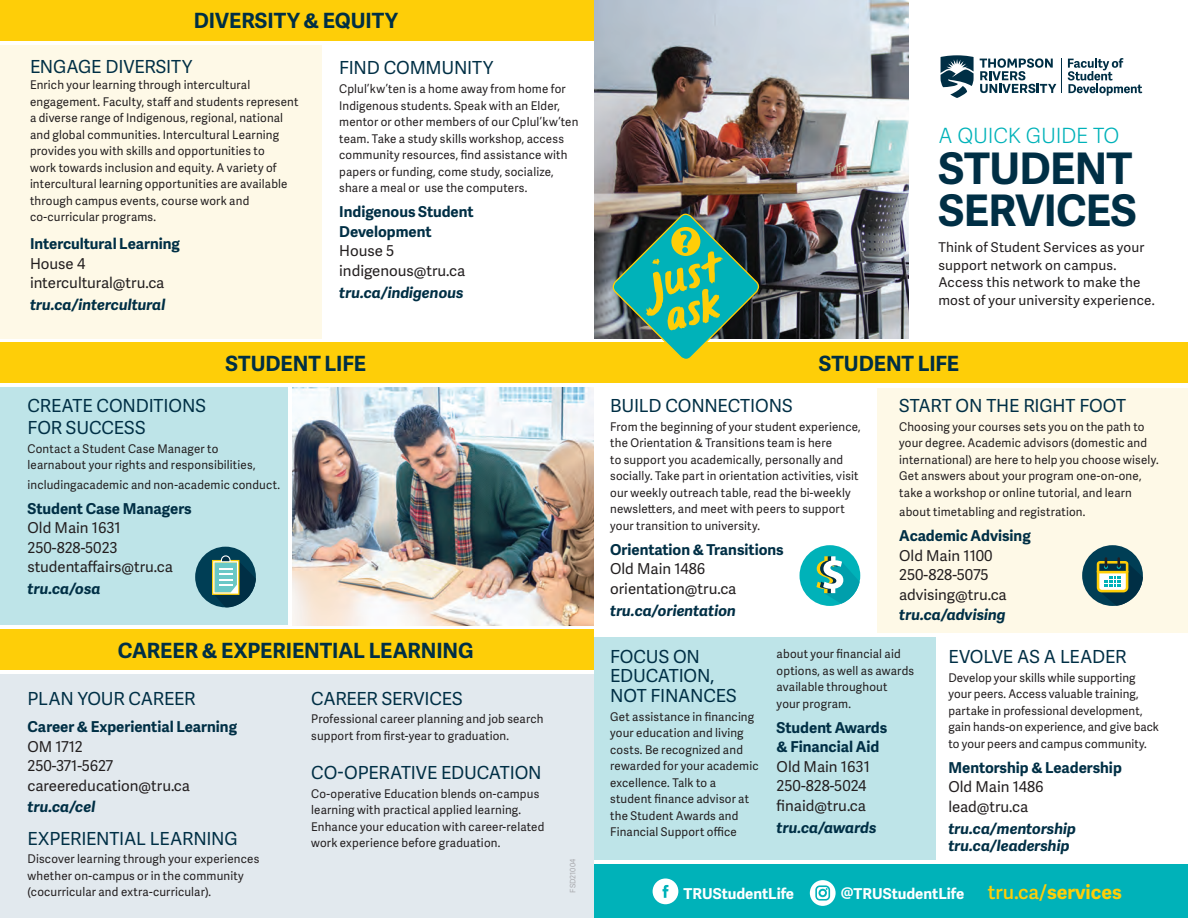
<style>
.page{position:relative;width:1188px;height:918px;background:#fff}
.page>*{position:absolute;margin:0;border:0;box-sizing:border-box;transform-origin:0 0}
.t1{font:700 43.5px/42px "Adelle Sans";letter-spacing:-.015em;color:#002f45}
.t2{font:700 21px "Adelle Sans";letter-spacing:-.005em;color:#002f45}
.t3{font:300 21px "Adelle Sans";letter-spacing:-.015em;color:#00b2b9}
.t4{font:18px/19.5px "Adelle Sans";letter-spacing:-.01em;color:#002f45}
.t5{font:15px/19.5px "Adelle Sans";color:#231f20}
.t6{font:700 15px/19.5px "Adelle Sans";color:#002f45}
.t7{font:italic 700 15px/17.1px "Adelle Sans";color:#002f45}
.t8{font:700 15px "Adelle Sans";color:#fff}
.t9{font:13.5px/18px "Adelle Sans";letter-spacing:.01em;color:#231f20}
.t10{font:12px/16.5px "Adelle Sans";letter-spacing:.015em;color:#231f20;scale:.96 1}
.t11{font:7.5px "Adelle Sans";color:#a8a9ad}
.s1{font-weight:600;font-size:19.5px;color:#fece08}
.s2{font-size:19.5px;color:#fece08}
</style>
<div class="page">
<img style="left:594px;top:0;width:315px;height:339px">
<div style="left:878px;top:388px;width:310px;height:244px;background:#fef9e7"></div>
<div style="left:0;top:388px;width:288px;height:237px;background:#bee4e8"></div>
<div style="left:0;top:630px;width:594px;height:40px;background:#fece08"></div>
<div style="left:0;top:45px;width:322px;height:294px;background:#fef9e7"></div>
<div style="left:594px;top:637px;width:341px;height:223px;background:#bee4e8"></div>
<div style="left:0;top:675px;width:594px;height:243px;background:#e2e9ee"></div>
<div style="left:0;top:343px;width:1188px;height:40px;background:#fece08"></div>
<div style="left:594px;top:864px;width:594px;height:54px;background:#00b2b9"></div>
<svg style="left:653px;top:879px;width:25px;height:25px"></svg>
<div style="left:810px;top:880px;width:26px;height:26px;background:#fff;border-radius:50%"></div>
<svg style="left:815px;top:885px;width:15px;height:16px"></svg>
<img style="left:292px;top:388px;width:302px;height:237px">
<div style="left:0;top:0;width:594px;height:40px;background:#fece08"></div>
<div style="left:195px;top:547px;width:61px;height:60px;background:#003e55;border-radius:50%"></div>
<svg style="left:212px;top:555px;width:44px;height:53px"></svg>
<div style="left:800px;top:545px;width:60px;height:61px;background:#00b2b9;border-radius:50%"></div>
<svg style="left:816px;top:556px;width:44px;height:48px"></svg>
<div style="left:1082px;top:545px;width:61px;height:61px;background:#003e55;border-radius:50%"></div>
<svg style="left:1097px;top:557px;width:46px;height:49px"></svg>
<svg style="left:941px;top:55px;width:33px;height:43px"></svg>
<svg style="left:980px;top:58px;width:76px;height:35px"></svg>
<hr style="left:1062px;top:59px;width:1px;height:34px;background:#002f45">
<svg style="left:1068px;top:58px;width:74px;height:38px"></svg>
<svg style="left:610px;top:211px;width:152px;height:148px;background:#528b62"></svg>
<h2 class="t2" style="left:194px;top:5px;width:206px">DIVERSITY &amp; EQUITY</h2>
<h3 class="t4" style="left:30px;top:56px;width:164px">ENGAGE DIVERSITY</h3>
<p class="t10" style="left:30px;top:77px;width:281px">Enrich your learning through intercultural engagement. Faculty, staff and students represent a diverse range of Indigenous, regional, national and global communities. Intercultural Learning provides you with skills and opportunities to<br>work towards inclusion and equity. A variety of intercultural learning opportunities are available through campus events, course work and co-curricular programs.</p>
<p class="t6" style="left:30px;top:233px;width:151px">Intercultural Learning</p>
<p class="t5" style="left:30px;top:253px;width:136px">House 4 intercultural@tru.ca</p>
<p class="t7" style="left:30px;top:295px;width:137px">tru.ca/intercultural</p>
<h3 class="t4" style="left:339px;top:58px;width:155px">FIND COMMUNITY</h3>
<p class="t10" style="left:339px;top:80px;width:251px">Cplul’kw’ten is a home away from home for Indigenous students. Speak with an Elder, mentor or other members of our Cplul’kw’ten team. Take a study skills workshop, access community resources, find assistance with papers or funding, come study, socialize, share a meal or use the computers.</p>
<p class="t6" style="left:339px;top:202px;width:136px">Indigenous Student<br>Development</p>
<p class="t5" style="left:339px;top:241px;width:127px">House 5 indigenous@tru.ca</p>
<p class="t7" style="left:339px;top:283px;width:126px">tru.ca/indigenous</p>
<h2 class="t2" style="left:226px;top:348px;width:142px">STUDENT LIFE</h2>
<h3 class="t4" style="left:28px;top:394px;width:180px;line-height:21.9px">CREATE CONDITIONS<br>FOR SUCCESS</h3>
<p class="t10" style="left:28px;top:440px;width:239px">Contact a Student Case Manager to learnabout your rights and responsibilities,</p>
<p class="t10" style="left:28px;top:476px;width:265px">includingacademic and non-academic conduct.</p>
<p class="t6" style="left:28px;top:498px;width:166px">Student Case Managers</p>
<p class="t5" style="left:28px;top:518px;width:147px">Old Main 1631<br>250-828-5023 studentaffairs@tru.ca</p>
<p class="t7" style="left:28px;top:580px;width:75px">tru.ca/osa</p>
<h2 class="t3" style="left:938px;top:120px;width:183px">A QUICK GUIDE TO</h2>
<h1 class="t1" style="left:938px;top:145px;width:200px">STUDENT<br>SERVICES</h1>
<p class="t9" style="left:938px;top:237px;width:218px">Think of Student Services as your support network on campus.<br>Access this network to make the most of your university experience.</p>
<h2 class="t2" style="left:819px;top:348px;width:142px">STUDENT LIFE</h2>
<h3 class="t4" style="left:610px;top:395px;width:184px">BUILD CONNECTIONS</h3>
<p class="t10" style="left:610px;top:418px;width:263px">From the beginning of your student experience, the Orientation &amp; Transitions team is here<br>to support you academically, personally and socially. Take part in orientation activities, visit our weekly outreach table, read the bi-weekly newsletters, and meet with peers to support your transition to university.</p>
<p class="t6" style="left:610px;top:539px;width:175px">Orientation &amp; Transitions</p>
<p class="t5" style="left:610px;top:559px;width:128px">Old Main 1486 orientation@tru.ca</p>
<p class="t7" style="left:610px;top:601px;width:127px">tru.ca/orientation</p>
<h3 class="t4" style="left:899px;top:395px;width:228px">START ON THE RIGHT FOOT</h3>
<p class="t10" style="left:899px;top:418px;width:272px">Choosing your courses sets you on the path to your degree. Academic advisors (domestic and international) are here to help you choose wisely.<br>Get answers about your program one-on-one, take a workshop or online tutorial, and learn</p>
<p class="t10" style="left:899px;top:503px;width:196px">about timetabling and registration.</p>
<p class="t6" style="left:899px;top:526px;width:133px">Academic Advising</p>
<p class="t5" style="left:899px;top:545px;width:109px">Old Main 1100<br>250-828-5075 advising@tru.ca</p>
<p class="t7" style="left:899px;top:606px;width:108px">tru.ca/advising</p>
<h2 class="t2" style="left:118px;top:635px;width:357px">CAREER &amp; EXPERIENTIAL LEARNING</h2>
<h3 class="t4" style="left:948px;top:646px;width:179px">EVOLVE AS A LEADER</h3>
<p class="t10" style="left:948px;top:669px;width:221px">Develop your skills while supporting your peers. Access valuable training, partake in professional development, gain hands-on experience, and give back to your peers and campus community.</p>
<p class="t6" style="left:948px;top:757px;width:175px">Mentorship &amp; Leadership</p>
<p class="t5" style="left:948px;top:777px;width:97px">Old Main 1486 lead@tru.ca</p>
<p class="t7" style="left:948px;top:819px;width:129px">tru.ca/mentorship tru.ca/leadership</p>
<p class="t11" style="left:568px;top:892px;width:35px;rotate:-90deg">FSD21004</p>
<p class="t10" style="left:777px;top:645px;width:145px">about your financial aid options, as well as awards available throughout your program.</p>
<p class="t6" style="left:777px;top:717px;width:112px">Student Awards &amp; Financial Aid</p>
<p class="t5" style="left:777px;top:756px;width:95px">Old Main 1631<br>250-828-5024 finaid@tru.ca</p>
<p class="t7" style="left:777px;top:818px;width:102px">tru.ca/awards</p>
<h3 class="t4" style="left:610px;top:646px;width:128px">FOCUS ON<br>EDUCATION,<br>NOT FINANCES</h3>
<p class="t10" style="left:610px;top:708px;width:156px">Get assistance in financing your education and living costs. Be recognized and rewarded for your academic excellence. Talk to a student finance advisor at the Student Awards and<br>Financial Support office</p>
<h3 class="t4" style="left:28px;top:688px;width:169px">PLAN YOUR CAREER</h3>
<p class="t6" style="left:28px;top:716px;width:211px">Career &amp; Experiential Learning</p>
<p class="t5" style="left:28px;top:736px;width:164px">OM 1712<br>250-371-5627 careereducation@tru.ca</p>
<p class="t7" style="left:28px;top:798px;width:69px">tru.ca/cel</p>
<h3 class="t4" style="left:28px;top:828px;width:212px">EXPERIENTIAL LEARNING</h3>
<p class="t10" style="left:28px;top:851px;width:243px">Discover learning through your experiences whether on-campus or in the community (cocurricular and extra-curricular).</p>
<h3 class="t4" style="left:311px;top:688px;width:153px">CAREER SERVICES</h3>
<p class="t10" style="left:311px;top:711px;width:243px">Professional career planning and job search support from first-year to graduation.</p>
<h3 class="t4" style="left:311px;top:762px;width:232px">CO-OPERATIVE EDUCATION</h3>
<p class="t10" style="left:311px;top:785px;width:244px">Co-operative Education blends on-campus learning with practical applied learning.<br>Enhance your education with career-related work experience before graduation.</p>
<p class="t8" style="left:684px;top:882px;width:112px">TRUStudentLife</p>
<p class="t8" style="left:841px;top:882px;width:283px">@TRUStudentLife <span class="s1">tru.ca/</span><span class="s2">services</span></p>
</div>
